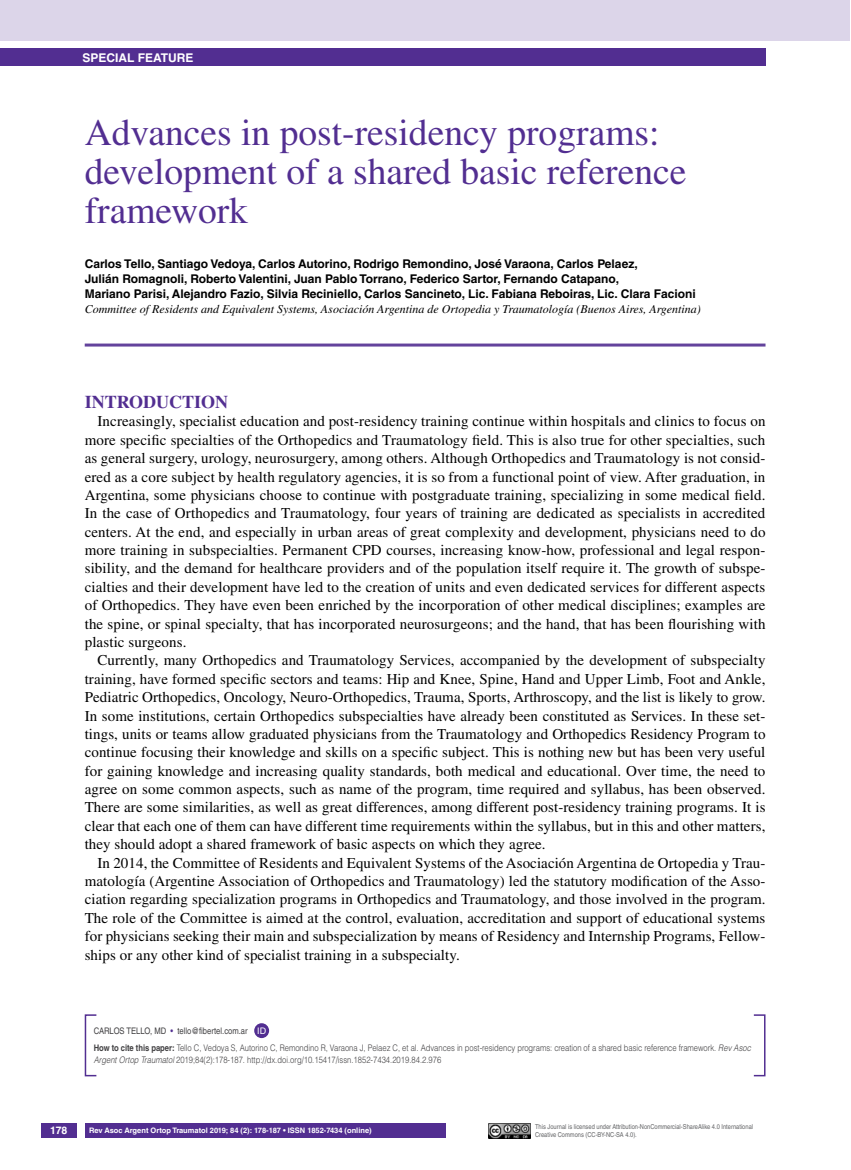
<style>
.page{position:relative;width:851px;height:1170px;background:#fff}
.page>*{position:absolute;margin:0;border:0;box-sizing:border-box;transform-origin:0 0}
.t1{font:37.5px/39px "Times LT Std";color:#522e91}
.t2{font:700 18px "Times LT Std";color:#522e91}
.t3{font:15px/18.5px "Times LT Std";letter-spacing:.005em;color:#000;text-align:justify}
.t4{font:700 12px/15px "Helvetica LT Std";color:#000}
.t5{font:italic 12px "Times LT Std";color:#000}
.t6{font:700 12px "Helvetica LT Std";color:#fff}
.t7{font:700 10.5px "Helvetica LT Std";color:#fff}
.t8{font:300 9px/16.2px "Helvetica LT Std";letter-spacing:-.005em;color:#414042;scale:.85 1}
.t9{font:9px "Helvetica LT Std";color:#fff}
.t10{font:700 7.5px "Helvetica LT Std";color:#fff}
.t11{font:6.75px/7.5px "Helvetica LT Std";color:#636466;scale:.85 1}
.s1{font-weight:400}
.s2{font-weight:400;color:#522e91}
.s3{font-weight:400;color:#fff}
.s4{font-weight:700}
.s5{font-style:italic}
</style>
<div class="page">
<div style="left:0;top:49px;width:765px;height:17px;background:#522e91"></div>
<hr style="left:85px;top:343px;width:680px;height:3px;background:#63439c">
<div style="left:0;top:0;width:849px;height:41px;background:#dcd5e9"></div>
<div style="left:85px;top:1014px;width:12px;height:62px;border:2px solid #522e91"></div>
<div style="left:753px;top:1014px;width:12px;height:62px;border:2px solid #522e91"></div>
<div style="left:254px;top:1023px;width:15px;height:14px;background:#522e91;border-radius:50%"></div>
<div style="left:41px;top:1123px;width:36px;height:14px;background:#522e91"></div>
<div style="left:85px;top:1123px;width:360px;height:14px;background:#522e91"></div>
<img style="left:488px;top:1123px;width:42px;height:14px">
<p class="t6" style="left:82px;top:50px;width:112px">SPECIAL FEATURE</p>
<h1 class="t1" style="left:85px;top:112px;width:603px">Advances in post-residency programs: development of a shared basic reference framework</h1>
<p class="t4" style="left:85px;top:256px;width:612px">Carlos Tello, Santiago Vedoya, Carlos Autorino, Rodrigo Remondino, José Varaona, Carlos Pelaez,<br>Julián Romagnoli, Roberto Valentini, Juan Pablo Torrano, Federico Sartor, Fernando Catapano,<br>Mariano Parisi, Alejandro Fazio, Silvia Reciniello, Carlos Sancineto, Lic. Fabiana Reboiras, Lic. Clara Facioni</p>
<p class="t5" style="left:85px;top:302px;width:617px">Committee of Residents and Equivalent Systems, Asociación Argentina de Ortopedia y Traumatología (Buenos Aires, Argentina)</p>
<p class="t2" style="left:85px;top:391px;width:145px">INTRODUCTION</p>
<p class="t3" style="left:85px;top:412px;width:682px;text-indent:13px">Increasingly, specialist education and post-residency training continue within hospitals and clinics to focus on more specific specialties of the Orthopedics and Traumatology field. This is also true for other specialties, such as general surgery, urology, neurosurgery, among others. Although Orthopedics and Traumatology is not consid&shy;ered as a core subject by health regulatory agencies, it is so from a functional point of view. After graduation, in Argentina, some physicians choose to continue with postgraduate training, specializing in some medical field.<br>In the case of Orthopedics and Traumatology, four years of training are dedicated as specialists in accredited centers. At the end, and especially in urban areas of great complexity and development, physicians need to do more training in subspecialties. Permanent CPD courses, increasing know-how, professional and legal respon&shy;sibility, and the demand for healthcare providers and of the population itself require it. The growth of subspe&shy;cialties and their development have led to the creation of units and even dedicated services for different aspects of Orthopedics. They have even been enriched by the incorporation of other medical disciplines; examples are the spine, or spinal specialty, that has incorporated neurosurgeons; and the hand, that has been flourishing with plastic surgeons.</p>
<p class="t3" style="left:85px;top:651px;width:682px;text-indent:13px">Currently, many Orthopedics and Traumatology Services, accompanied by the development of subspecialty training, have formed specific sectors and teams: Hip and Knee, Spine, Hand and Upper Limb, Foot and Ankle, Pediatric Orthopedics, Oncology, Neuro-Orthopedics, Trauma, Sports, Arthroscopy, and the list is likely to grow.<br>In some institutions, certain Orthopedics subspecialties have already been constituted as Services. In these set&shy;tings, units or teams allow graduated physicians from the Traumatology and Orthopedics Residency Program to continue focusing their knowledge and skills on a specific subject. This is nothing new but has been very useful for gaining knowledge and increasing quality standards, both medical and educational. Over time, the need to agree on some common aspects, such as name of the program, time required and syllabus, has been observed.<br>There are some similarities, as well as great differences, among different post-residency training programs. It is clear that each one of them can have different time requirements within the syllabus, but in this and other matters, they should adopt a shared framework of basic aspects on which they agree.</p>
<p class="t3" style="left:85px;top:853px;width:682px;text-indent:13px">In 2014, the Committee of Residents and Equivalent Systems of the Asociación Argentina de Ortopedia y Trau&shy;matología (Argentine Association of Orthopedics and Traumatology) led the statutory modification of the Asso&shy;ciation regarding specialization programs in Orthopedics and Traumatology, and those involved in the program.<br>The role of the Committee is aimed at the control, evaluation, accreditation and support of educational systems for physicians seeking their main and subspecialization by means of Residency and Internship Programs, Fellow&shy;ships or any other kind of specialist training in a subspecialty.</p>
<p class="t9" style="left:257px;top:1025px;width:10px">ID</p>
<p class="t8" style="left:94px;top:1022px;width:774px"><span class="s1">Carlos Tello, MD</span> <span class="s2">•</span> <span class="s1">tello@fibertel.com.ar</span> <span class="s3">http://orcid.org/0000-0002-1733-1004<br></span><span class="s4">How to cite this paper:</span> Tello C, Vedoya S, Autorino C, Remondino R, Varaona J, Pelaez C, et al. Advances in post-residency programs: creation of a shared basic reference framework. <span class="s5">Rev Asoc</span></p>
<p class="t8" style="left:94px;top:1051px;width:410px"><span class="s5">Argent Ortop Traumatol</span> 2019;84(2):178-187. http://dx.doi.org/10.15417/issn.1852-7434.2019.84.2.976</p>
<p class="t7" style="left:50px;top:1124px;width:19px">178</p>
<p class="t10" style="left:89px;top:1125px;width:284px">Rev Asoc Argent Ortop Traumatol 2019; 84 (2): 178-187 • ISSN 1852-7434 (online)</p>
<p class="t11" style="left:535px;top:1123px;width:258px">This Journal is licensed under Attribution-NonCommercial-ShareAlike 4.0 International<br>Creative Commons (CC-BY-NC-SA 4.0).</p>
</div>
